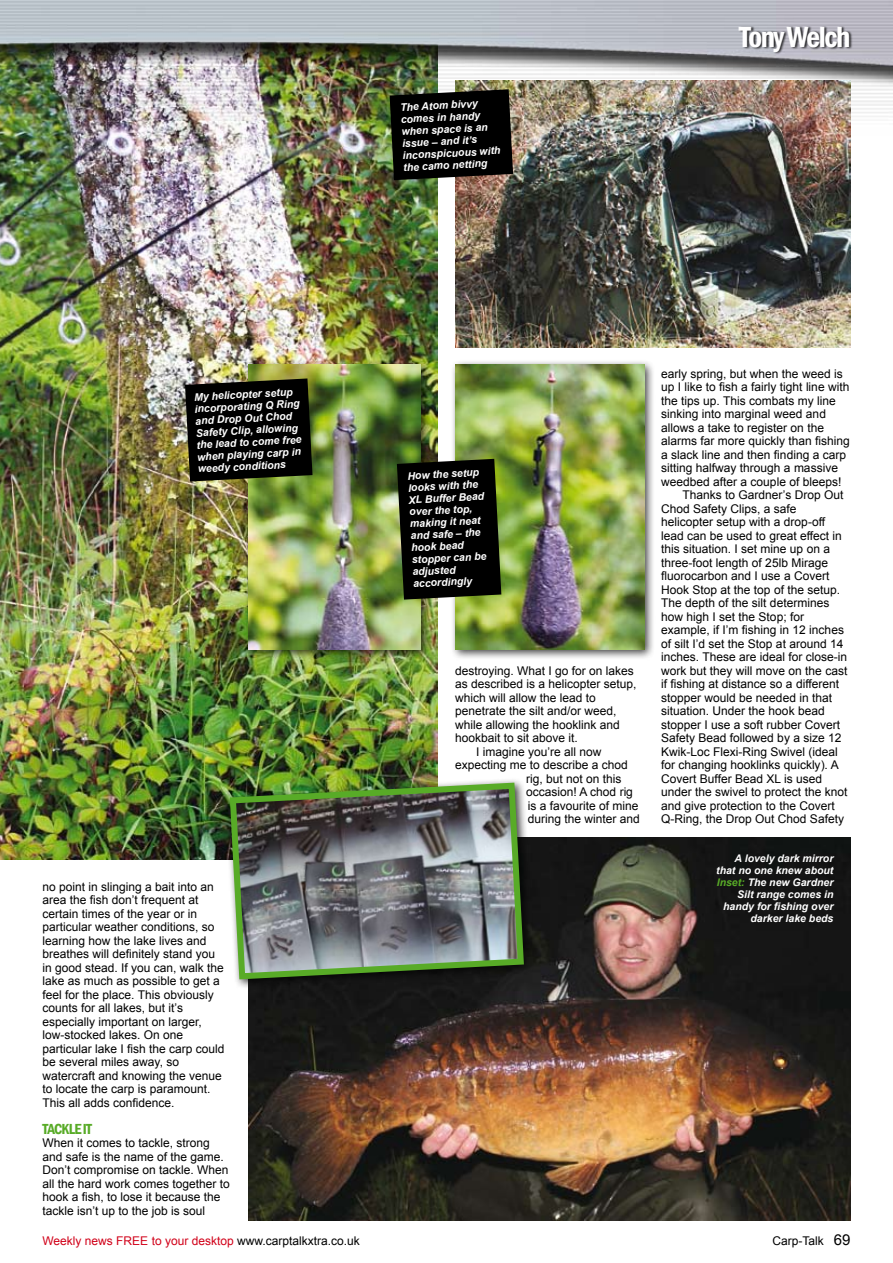
<style>
.page{position:relative;width:893px;height:1263px;background:#fff}
.page>*{position:absolute;margin:0;border:0;box-sizing:border-box;transform-origin:0 0}
.t1{font:600 condensed 30px "Franklin Gothic";color:#fff}
.t2{font:600 condensed 15px "Franklin Gothic";letter-spacing:-.05em;color:#58ab27}
.t3{font:12px/13.5px "Arial";color:#000}
.t4{font:12px "Arial";color:#d10019}
.t5{font:italic 700 10.5px/12px "Arial";color:#fff}
.s1{color:#58ab27}
.s2{color:#000}
.s3{font-size:15px}
</style>
<div class="page">
<img style="left:249px;top:838px;width:601px;height:382px">
<img style="left:0;top:149px;width:438px;height:710px">
<img style="left:0;top:0;width:893px;height:149px">
<div style="left:739px;top:26px;width:113px;height:28px;background:#000;opacity:.75"></div>
<img style="left:455px;top:81px;width:395px;height:266px">
<div style="left:225px;top:777px;width:309px;height:212px;background:#000;opacity:.75"></div>
<img style="left:227px;top:779px;width:300px;height:203px">
<div style="left:244px;top:359px;width:188px;height:301px;background:#000;opacity:.75"></div>
<img style="left:249px;top:364px;width:172px;height:285px">
<div style="left:450px;top:359px;width:205px;height:301px;background:#000;opacity:.75"></div>
<img style="left:455px;top:364px;width:189px;height:285px">
<svg style="left:185px;top:378px;width:127px;height:103px;background:#0d0e08"></svg>
<svg style="left:397px;top:459px;width:104px;height:141px;background:#0c0f07"></svg>
<svg style="left:390px;top:89px;width:123px;height:91px;background:#0d0d0a"></svg>
<p class="t5" style="left:194px;top:391px;width:107px;rotate:-3deg">My helicopter setup incorporating Q Ring and Drop Out Chod<br>Safety Clip, allowing the lead to come free when playing carp in weedy conditions</p>
<p class="t3" style="left:43px;top:880px;width:184px">no point in slinging a bait into an area the fish don’t frequent at certain times of the year or in particular weather conditions, so learning how the lake lives and breathes will definitely stand you in good stead. If you can, walk the lake as much as possible to get a feel for the place. This obviously counts for all lakes, but it’s especially important on larger, low-stocked lakes. On one particular lake I fish the carp could be several miles away, so watercraft and knowing the venue to locate the carp is paramount.<br>This all adds confidence.</p>
<p class="t2" style="left:43px;top:1119px;width:50px">Tackle it</p>
<p class="t3" style="left:43px;top:1136px;width:189px">When it comes to tackle, strong and safe is the name of the game.<br>Don’t compromise on tackle. When all the hard work comes together to hook a fish, to lose it because the tackle isn’t up to the job is soul</p>
<p class="t5" style="left:400px;top:102px;width:99px;rotate:-3deg">The Atom bivvy comes in handy when space is an issue – and it’s inconspicuous with the camo netting</p>
<h1 class="t1" style="left:739px;top:16px;width:113px">Tony Welch</h1>
<p class="t5" style="left:407px;top:470px;width:77px;rotate:-3deg">How the setup looks with the<br>XL Buffer Bead over the top, making it neat and safe – the hook bead stopper can be adjusted accordingly</p>
<p class="t3" style="left:455px;top:664px;width:180px">destroying. What I go for on lakes</p>
<p class="t3" style="left:455px;top:677px;width:183px">as described is a helicopter setup,</p>
<p class="t3" style="left:455px;top:691px;width:142px">which will allow the lead to</p>
<p class="t3" style="left:455px;top:704px;width:163px">penetrate the silt and/or weed,</p>
<p class="t3" style="left:455px;top:718px;width:166px">while allowing the hooklink and</p>
<p class="t3" style="left:455px;top:731px;width:124px">hookbait to sit above it.</p>
<p class="t3" style="left:476px;top:745px;width:127px">I imagine you’re all now</p>
<p class="t3" style="left:455px;top:758px;width:174px">expecting me to describe a chod</p>
<p class="t3" style="left:526px;top:772px;width:97px">rig, but not on this</p>
<p class="t3" style="left:526px;top:785px;width:108px">occasion! A chod rig</p>
<p class="t3" style="left:528px;top:799px;width:112px">is a favourite of mine</p>
<p class="t3" style="left:528px;top:812px;width:114px">during the winter and</p>
<p class="t3" style="left:661px;top:367px;width:183px">early spring, but when the weed is</p>
<p class="t3" style="left:661px;top:380px;width:190px">up I like to fish a fairly tight line with</p>
<p class="t3" style="left:661px;top:394px;width:176px">the tips up. This combats my line</p>
<p class="t3" style="left:661px;top:407px;width:166px">sinking into marginal weed and</p>
<p class="t3" style="left:661px;top:421px;width:164px">allows a take to register on the</p>
<p class="t3" style="left:661px;top:434px;width:190px">alarms far more quickly than fishing</p>
<p class="t3" style="left:661px;top:448px;width:186px">a slack line and then finding a carp</p>
<p class="t3" style="left:661px;top:461px;width:178px">sitting halfway through a massive</p>
<p class="t3" style="left:661px;top:475px;width:182px">weedbed after a couple of bleeps!</p>
<p class="t3" style="left:682px;top:488px;width:162px">Thanks to Gardner’s Drop Out</p>
<p class="t3" style="left:661px;top:502px;width:137px">Chod Safety Clips, a safe</p>
<p class="t3" style="left:661px;top:515px;width:165px">helicopter setup with a drop-off</p>
<p class="t3" style="left:661px;top:529px;width:182px">lead can be used to great effect in</p>
<p class="t3" style="left:661px;top:542px;width:170px">this situation. I set mine up on a</p>
<p class="t3" style="left:661px;top:556px;width:168px">three-foot length of 25lb Mirage</p>
<p class="t3" style="left:661px;top:569px;width:170px">fluorocarbon and I use a Covert</p>
<p class="t3" style="left:661px;top:583px;width:180px">Hook Stop at the top of the setup.</p>
<p class="t3" style="left:661px;top:596px;width:170px">The depth of the silt determines</p>
<p class="t3" style="left:661px;top:610px;width:144px">how high I set the Stop; for</p>
<p class="t3" style="left:661px;top:623px;width:184px">example, if I’m fishing in 12 inches</p>
<p class="t3" style="left:661px;top:637px;width:184px">of silt I’d set the Stop at around 14</p>
<p class="t3" style="left:661px;top:650px;width:187px">inches. These are ideal for close-in</p>
<p class="t3" style="left:661px;top:664px;width:188px">work but they will move on the cast</p>
<p class="t3" style="left:661px;top:677px;width:179px">if fishing at distance so a different</p>
<p class="t3" style="left:661px;top:691px;width:172px">stopper would be needed in that</p>
<p class="t3" style="left:661px;top:704px;width:165px">situation. Under the hook bead</p>
<p class="t3" style="left:661px;top:718px;width:180px">stopper I use a soft rubber Covert</p>
<p class="t3" style="left:661px;top:731px;width:182px">Safety Bead followed by a size 12</p>
<p class="t3" style="left:661px;top:745px;width:178px">Kwik-Loc Flexi-Ring Swivel (ideal</p>
<p class="t3" style="left:661px;top:758px;width:179px">for changing hooklinks quickly). A</p>
<p class="t3" style="left:661px;top:772px;width:162px">Covert Buffer Bead XL is used</p>
<p class="t3" style="left:661px;top:785px;width:188px">under the swivel to protect the knot</p>
<p class="t3" style="left:661px;top:799px;width:175px">and give protection to the Covert</p>
<p class="t3" style="left:661px;top:812px;width:184px">Q-Ring, the Drop Out Chod Safety</p>
<p class="t5" style="left:716px;top:853px;width:119px;text-align:right">A lovely dark mirror that no one knew about<br><span class="s1">Inset:</span> The new Gardner<br>Silt range comes in handy for fishing over darker lake beds</p>
<p class="t4" style="left:43px;top:1232px;width:319px">Weekly news FREE to your desktop <span class="s2">www.carptalkxtra.co.uk</span></p>
<p class="t3" style="left:772px;top:1234px;width:80px">Carp-Talk <span class="s3">69</span></p>
</div>
